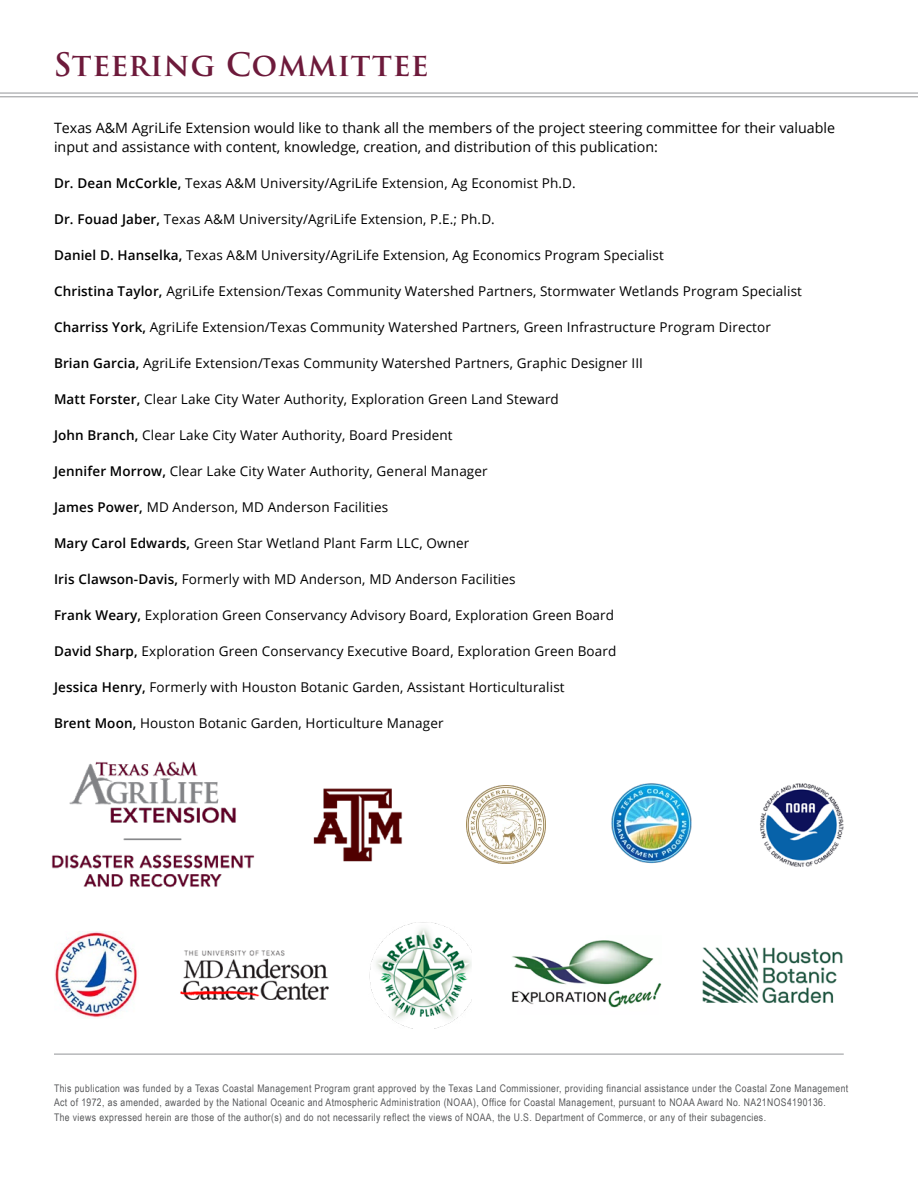
<style>
.page{position:relative;width:918px;height:1188px;background:#fff}
.page>*{position:absolute;margin:0;border:0;box-sizing:border-box;transform-origin:0 0}
.t1{font:600 31.5px "Trajan Pro 3";letter-spacing:.015em;color:#6d1a3b}
.t2{font:14.25px/18.8px "Open Sans";color:#000}
.t3{font:13.5px "Open Sans";letter-spacing:.01em;color:#000}
.t4{font:10.5px/14.1px "Arial Narrow";letter-spacing:.04em;color:#58595b}
.s1{font-weight:600}
</style>
<div class="page">
<hr style="left:0;top:93px;width:918px;height:1px;background:#939598">
<hr style="left:0;top:96px;width:918px;height:1px;background:#939598">
<hr style="left:54px;top:1054px;width:790px;height:1px;background:#939598">
<img style="left:54px;top:931px;width:84px;height:87px">
<img style="left:180px;top:950px;width:149px;height:50px">
<img style="left:702px;top:947px;width:141px;height:57px">
<img style="left:512px;top:940px;width:150px;height:68px">
<img style="left:369px;top:922px;width:103px;height:107px">
<img style="left:467px;top:785px;width:78px;height:78px">
<img style="left:313px;top:788px;width:89px;height:74px">
<img style="left:611px;top:783px;width:81px;height:81px">
<img style="left:760px;top:783px;width:84px;height:83px">
<img style="left:52px;top:761px;width:203px;height:127px">
<h1 class="t1" style="left:54px;top:42px;width:376px">STEERING COMMITTEE</h1>
<p class="t2" style="left:54px;top:119px;width:783px">Texas A&amp;M AgriLife Extension would like to thank all the members of the project steering committee for their valuable input and assistance with content, knowledge, creation, and distribution of this publication:</p>
<p class="t3" style="left:54px;top:174px;width:523px"><span class="s1">Dr. Dean McCorkle,</span> Texas A&amp;M University/AgriLife Extension, Ag Economist Ph.D.</p>
<p class="t3" style="left:54px;top:210px;width:442px"><span class="s1">Dr. Fouad Jaber,</span> Texas A&amp;M University/AgriLife Extension, P.E.; Ph.D.</p>
<p class="t3" style="left:54px;top:246px;width:611px"><span class="s1">Daniel D. Hanselka,</span> Texas A&amp;M University/AgriLife Extension, Ag Economics Program Specialist</p>
<p class="t3" style="left:54px;top:282px;width:750px"><span class="s1">Christina Taylor,</span> AgriLife Extension/Texas Community Watershed Partners, Stormwater Wetlands Program Specialist</p>
<p class="t3" style="left:54px;top:318px;width:718px"><span class="s1">Charriss York,</span> AgriLife Extension/Texas Community Watershed Partners, Green Infrastructure Program Director</p>
<p class="t3" style="left:54px;top:354px;width:591px"><span class="s1">Brian Garcia,</span> AgriLife Extension/Texas Community Watershed Partners, Graphic Designer III</p>
<p class="t3" style="left:54px;top:390px;width:506px"><span class="s1">Matt Forster,</span> Clear Lake City Water Authority, Exploration Green Land Steward</p>
<p class="t3" style="left:54px;top:426px;width:400px"><span class="s1">John Branch,</span> Clear Lake City Water Authority, Board President</p>
<p class="t3" style="left:54px;top:462px;width:435px"><span class="s1">Jennifer Morrow,</span> Clear Lake City Water Authority, General Manager</p>
<p class="t3" style="left:54px;top:498px;width:336px"><span class="s1">James Power,</span> MD Anderson, MD Anderson Facilities</p>
<p class="t3" style="left:54px;top:534px;width:417px"><span class="s1">Mary Carol Edwards,</span> Green Star Wetland Plant Farm LLC, Owner</p>
<p class="t3" style="left:54px;top:570px;width:463px"><span class="s1">Iris Clawson-Davis,</span> Formerly with MD Anderson, MD Anderson Facilities</p>
<p class="t3" style="left:54px;top:606px;width:562px"><span class="s1">Frank Weary,</span> Exploration Green Conservancy Advisory Board, Exploration Green Board</p>
<p class="t3" style="left:54px;top:642px;width:564px"><span class="s1">David Sharp,</span> Exploration Green Conservancy Executive Board, Exploration Green Board</p>
<p class="t3" style="left:54px;top:678px;width:512px"><span class="s1">Jessica Henry,</span> Formerly with Houston Botanic Garden, Assistant Horticulturalist</p>
<p class="t3" style="left:54px;top:714px;width:391px"><span class="s1">Brent Moon,</span> Houston Botanic Garden, Horticulture Manager</p>
<p class="t4" style="left:54px;top:1081px;width:796px">This publication was funded by a Texas Coastal Management Program grant approved by the Texas Land Commissioner, providing financial assistance under the Coastal Zone Management<br>Act of 1972, as amended, awarded by the National Oceanic and Atmospheric Administration (NOAA), Office for Coastal Management, pursuant to NOAA Award No. NA21NOS4190136.<br>The views expressed herein are those of the author(s) and do not necessarily reflect the views of NOAA, the U.S. Department of Commerce, or any of their subagencies.</p>
</div>
